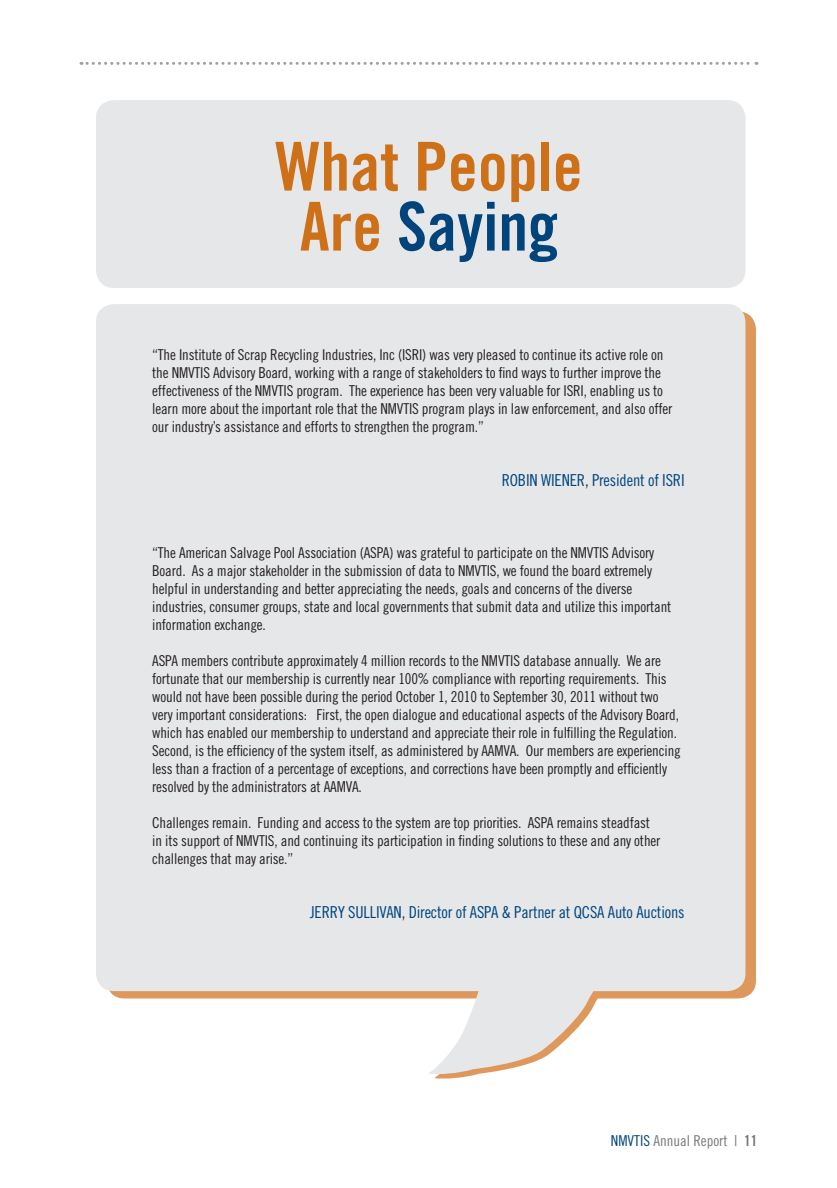
<style>
.page{position:relative;width:837px;height:1188px;background:#fff}
.page>*{position:absolute;margin:0;border:0;box-sizing:border-box;transform-origin:0 0}
.Section_Header{font:67.5px "Trade Gothic Bold Cond Twenty";color:#ce7018}
.Section_Header-2{font:67.5px "Trade Gothic Bold Cond Twenty";color:#00447b}
.Body{font:16.5px "Trade Gothic Cond Eighteen";letter-spacing:-.01em;color:#00447b}
.Body-2{font:15px/18px "Trade Gothic Cond Eighteen";letter-spacing:-.01em;color:#231f20}
.t1{font:15px "Trade Gothic Cond Eighteen";color:#76787b}
.s1{color:#ce7018}
.s2{color:#231f20}
.s3{color:#00447b}
.s4{font-family:"Trade Gothic Bold Cond Twenty"}
</style>
<div class="page">
<svg style="left:81px;top:62px;width:676px;height:3px"></svg>
<div style="left:96px;top:100px;width:650px;height:188px;background:#e6e7e9;border-radius:18px"></div>
<div style="left:106px;top:312px;width:650px;height:687px;background:#de985c;border-radius:18px"></div>
<div style="left:96px;top:304px;width:650px;height:687px;background:#e6e7e9;border-radius:18px"></div>
<svg style="left:427px;top:991px;width:190px;height:88px"></svg>
<p class="Section_Header" style="left:275px;top:126px;width:309px">What People</p>
<p class="Section_Header-2" style="left:300px;top:186px;width:260px"><span class="s1">Are</span> Saying</p>
<p class="Body-2" style="left:152px;top:345px;width:522px">“The Institute of Scrap Recycling Industries, Inc (ISRI) was very pleased to continue its active role on the NMVTIS Advisory Board, working with a range of stakeholders to find ways to further improve the effectiveness of the NMVTIS program. The experience has been very valuable for ISRI, enabling us to learn more about the important role that the NMVTIS program plays in law enforcement, and also offer our industry’s assistance and efforts to strengthen the program.”</p>
<p class="Body" style="left:502px;top:470px;width:184px">ROBIN WIENER<span class="s2">,</span> President of ISRI</p>
<p class="Body-2" style="left:152px;top:543px;width:521px">“The American Salvage Pool Association (ASPA) was grateful to participate on the NMVTIS Advisory Board. As a major stakeholder in the submission of data to NMVTIS, we found the board extremely helpful in understanding and better appreciating the needs, goals and concerns of the diverse industries, consumer groups, state and local governments that submit data and utilize this important information exchange.</p>
<p class="Body-2" style="left:152px;top:651px;width:530px">ASPA members contribute approximately 4 million records to the NMVTIS database annually. We are fortunate that our membership is currently near 100% compliance with reporting requirements. This would not have been possible during the period October 1, 2010 to September 30, 2011 without two very important considerations: First, the open dialogue and educational aspects of the Advisory Board, which has enabled our membership to understand and appreciate their role in fulfilling the Regulation.<br>Second, is the efficiency of the system itself, as administered by AAMVA. Our members are experiencing less than a fraction of a percentage of exceptions, and corrections have been promptly and efficiently resolved by the administrators at AAMVA.</p>
<p class="Body-2" style="left:152px;top:813px;width:510px">Challenges remain. Funding and access to the system are top priorities. ASPA remains steadfast in its support of NMVTIS, and continuing its participation in finding solutions to these and any other challenges that may arise.”</p>
<p class="Body" style="left:310px;top:902px;width:376px">JERRY SULLIVAN<span class="s2">,</span> Director of ASPA &amp; Partner at QCSA Auto Auctions</p>
<p class="t1" style="left:611px;top:1132px;width:148px"><span class="s3">NMVTIS</span> Annual Report | <span class="s4">11</span></p>
</div>
